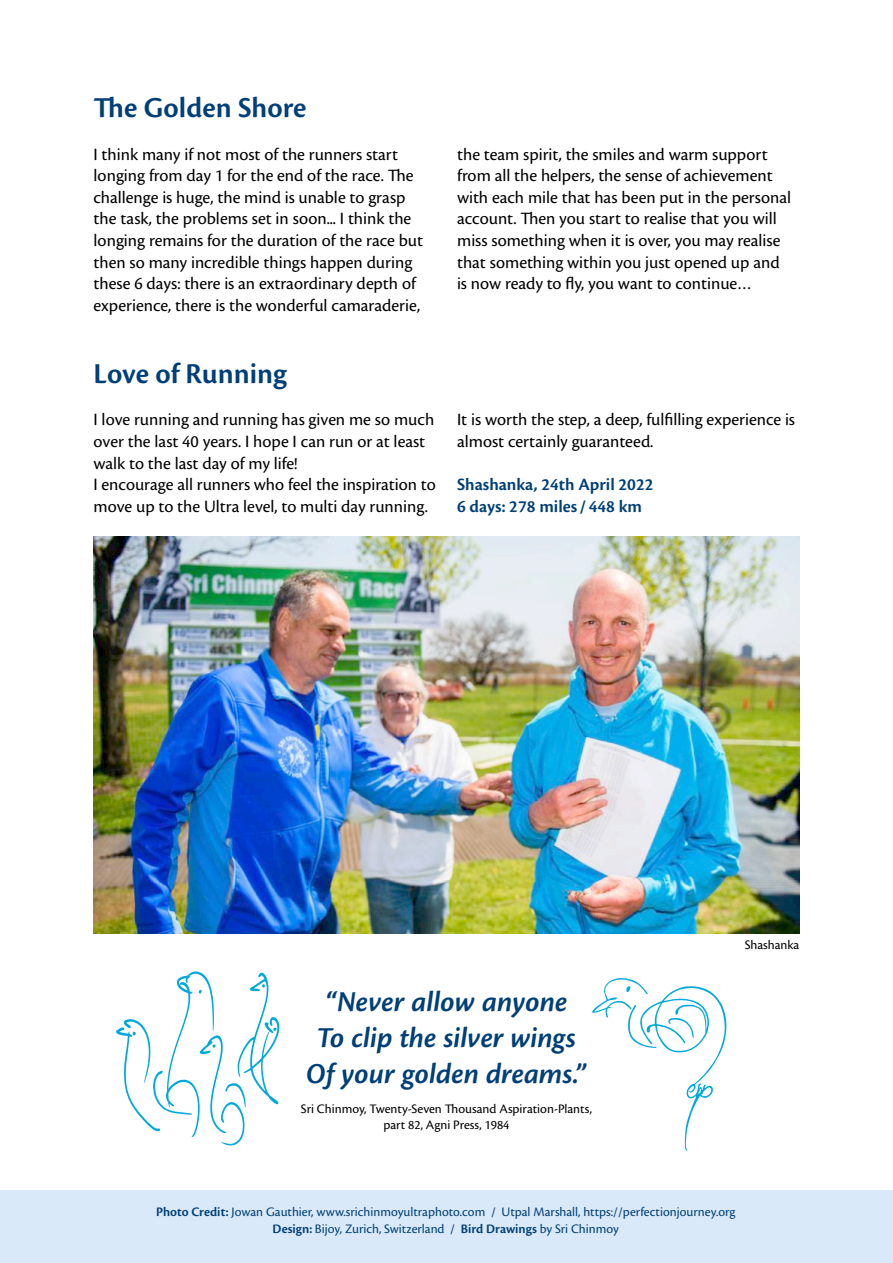
<style>
.page{position:relative;width:893px;height:1263px;background:#fff}
.page>*{position:absolute;margin:0;border:0;box-sizing:border-box;transform-origin:0 0}
.t1{font:italic 600 30px/36px "Cronos Pro";color:#003f77;text-align:center}
.t2{font:600 30px "Cronos Pro";color:#003f77}
.t3{font:18px/21.6px "Cronos Pro";color:#000}
.t4{font:600 18px/21.6px "Cronos Pro";color:#003f77}
.t5{font:13.5px/16.5px "Cronos Pro";color:#003f77;text-align:center}
.t6{font:13.5px/16.5px "Cronos Pro";color:#000;text-align:center}
.s1{font-weight:600}
</style>
<div class="page">
<img style="left:94px;top:537px;width:705px;height:397px">
<svg style="left:592px;top:978px;width:134px;height:173px"></svg>
<svg style="left:116px;top:971px;width:163px;height:174px"></svg>
<div style="left:0;top:1191px;width:893px;height:72px;background:#dae9f9"></div>
<h1 class="t2" style="left:94px;top:90px;width:214px">The Golden Shore</h1>
<p class="t3" style="left:94px;top:143px;width:331px">I think many if not most of the runners start longing from day 1 for the end of the race. The challenge is huge, the mind is unable to grasp the task, the problems set in soon... I think the longing remains for the duration of the race but then so many incredible things happen during these 6 days: there is an extraordinary depth of experience, there is the wonderful camaraderie,</p>
<p class="t3" style="left:457px;top:143px;width:335px">the team spirit, the smiles and warm support from all the helpers, the sense of achievement with each mile that has been put in the personal account. Then you start to realise that you will miss something when it is over, you may realise that something within you just opened up and is now ready to fly, you want to continue…</p>
<h1 class="t2" style="left:94px;top:356px;width:195px">Love of Running</h1>
<p class="t3" style="left:94px;top:409px;width:344px">I love running and running has given me so much over the last 40 years. I hope I can run or at least walk to the last day of my life!<br>I encourage all runners who feel the inspiration to move up to the Ultra level, to multi day running.</p>
<p class="t3" style="left:457px;top:409px;width:339px">It is worth the step, a deep, fulfilling experience is almost certainly guaranteed.</p>
<p class="t4" style="left:457px;top:474px;width:198px">Shashanka, 24th April 2022<br>6 days: 278 miles/ 448 km</p>
<h1 class="t1" style="left:306px;top:984px;width:282px">“Never allow anyone<br>To clip the silver wings<br>Of your golden dreams.”</h1>
<p class="t6" style="left:301px;top:1100px;width:293px">Sri Chinmoy, Twenty-Seven Thousand Aspiration-Plants, part 82, Agni Press, 1984</p>
<p class="t6" style="left:745px;top:936px;width:56px">Shashanka</p>
<p class="t5" style="left:156px;top:1204px;width:581px"><span class="s1">Photo Credit:</span> Jowan Gauthier, www.srichinmoyultraphoto.com / Utpal Marshall, https://perfectionjourney.org<br><span class="s1">Design:</span> Bijoy, Zurich, Switzerland / <span class="s1">Bird Drawings</span> by Sri Chinmoy</p>
</div>
